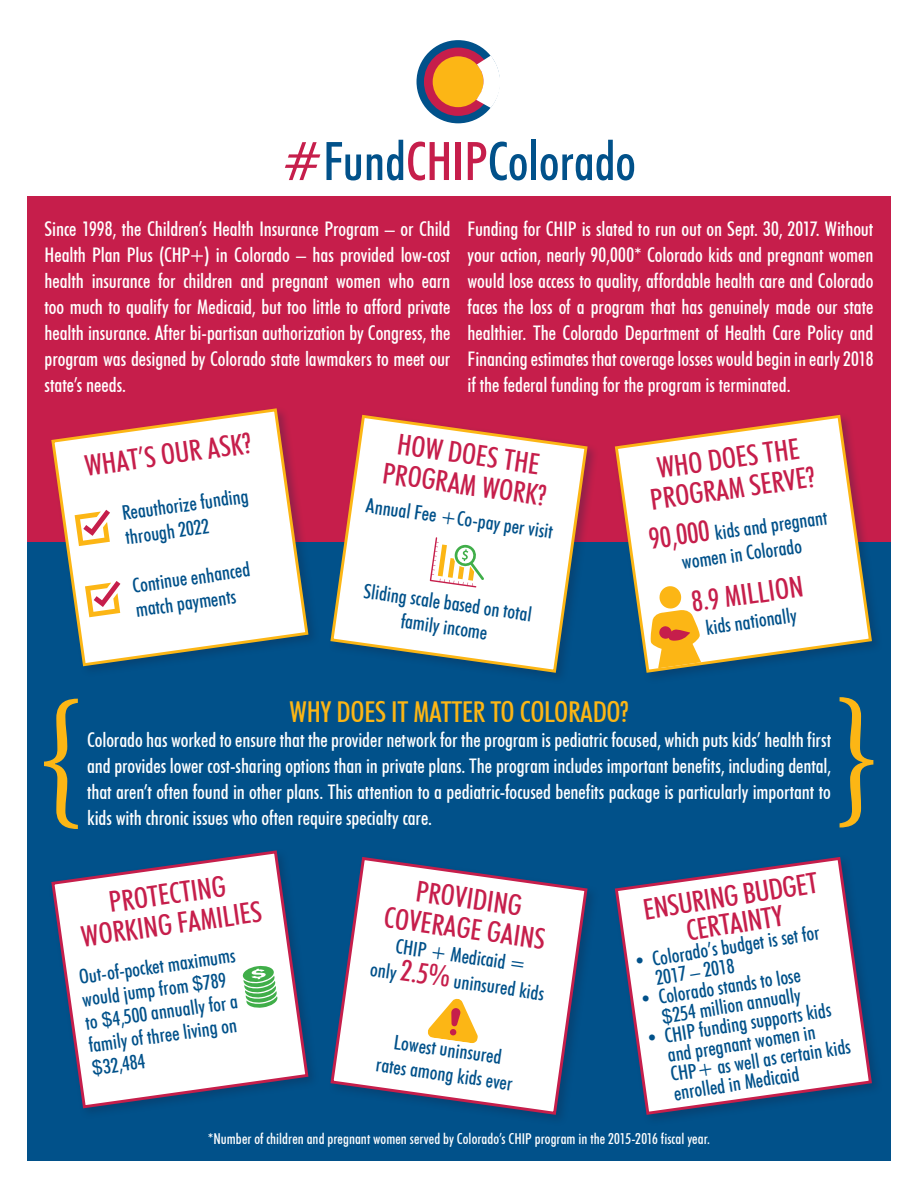
<style>
.page{position:relative;width:918px;height:1188px;background:#fff}
.page>*{position:absolute;margin:0;border:0;box-sizing:border-box;transform-origin:0 0}
.t1{font:148.5px "Minion Pro";color:#fcb615}
.t2{font:500 condensed 53.25px "Futura BT";color:#01518a}
.t3{font:500 condensed 28.8px/30.2px "Futura BT";color:#c61e4b;text-align:center}
.t4{font:500 condensed 28.8px "Futura BT";letter-spacing:-.01em;color:#fcb615}
.t5{font:500 condensed 20.1px/26px "Futura BT";letter-spacing:-.005em;color:#fff;text-align:justify}
.t6{font:500 condensed 20.1px/24.5px "Futura BT";color:#01518a}
.t7{font:500 condensed 15px "Futura BT";letter-spacing:.005em;color:#fff}
.s1{color:#c61e4b}
.s2{font-size:28.8px;color:#c61e4b}
.s3{font-family:"Arial";font-weight:400;font-stretch:normal}
</style>
<div class="page">
<div style="left:27px;top:245px;width:864px;height:916px;background:#01518a"></div>
<div style="left:27px;top:196px;width:864px;height:346px;background:#c61e4b"></div>
<div style="left:417px;top:40px;width:83px;height:83px;background:#01518a;border-radius:50%"></div>
<div style="left:424px;top:48px;width:68px;height:68px;background:#c61e4b;border-radius:50%"></div>
<div style="left:433px;top:56px;width:51px;height:51px;background:#fcb615;border-radius:50%"></div>
<svg style="left:476px;top:56px;width:24px;height:52px"></svg>
<div style="left:49px;top:406px;width:271px;height:271px;background:#122544;opacity:.3"></div>
<svg style="left:50px;top:407px;width:260px;height:261px"></svg>
<svg style="left:75px;top:510px;width:35px;height:36px"></svg>
<svg style="left:85px;top:581px;width:35px;height:36px"></svg>
<div style="left:612px;top:412px;width:271px;height:272px;background:#122544;opacity:.3"></div>
<svg style="left:613px;top:413px;width:261px;height:261px"></svg>
<div style="left:328px;top:412px;width:271px;height:272px;background:#122544;opacity:.3"></div>
<svg style="left:329px;top:413px;width:260px;height:261px"></svg>
<svg style="left:430px;top:537px;width:54px;height:51px;background:#ebe2c7"></svg>
<svg style="left:650px;top:585px;width:51px;height:83px;background:#f7c56d"></svg>
<svg style="left:51px;top:850px;width:259px;height:260px"></svg>
<svg style="left:614px;top:857px;width:260px;height:259px"></svg>
<svg style="left:330px;top:857px;width:259px;height:259px"></svg>
<svg style="left:427px;top:999px;width:51px;height:44px;background:#f9c877"></svg>
<svg style="left:242px;top:965px;width:36px;height:44px;background:#93d198"></svg>
<h2 class="t2" style="left:282px;top:129px;width:355px"><span class="s1">#</span>Fund<span class="s1">CHIP</span>Colorado</h2>
<p class="t5" style="left:45px;top:216px;width:407px">Since 1998, the Children’s Health Insurance Program – or Child Health Plan Plus (CHP+) in Colorado – has provided low-cost health insurance for children and pregnant women who earn too much to qualify for Medicaid, but too little to afford private health insurance. After bi-partisan authorization by Congress, the program was designed by Colorado state lawmakers to meet our state’s needs.</p>
<p class="t5" style="left:468px;top:216px;width:407px">Funding for CHIP is slated to run out on Sept. 30, 2017. Without your action, nearly 90,000* Colorado kids and pregnant women would lose access to quality, affordable health care and Colorado faces the loss of a program that has genuinely made our state healthier. The Colorado Department of Health Care Policy and Financing estimates that coverage losses would begin in early 2018 if the federal funding for the program is terminated.</p>
<h3 class="t3" style="left:83px;top:451px;width:169px;rotate:-8deg">WHAT’S OUR ASK?</h3>
<p class="t6" style="left:121px;top:501px;width:129px;rotate:-8deg">Reauthorize funding through 2022</p>
<p class="t6" style="left:131px;top:574px;width:120px;rotate:-8deg">Continue enhanced match payments</p>
<h3 class="t3" style="left:389px;top:428px;width:166px;rotate:8deg">HOW DOES THE<br>PROGRAM WORK?</h3>
<p class="t6" style="left:368px;top:493px;width:190px;rotate:8deg">Annual Fee +Co-pay per visit</p>
<p class="t6" style="left:365px;top:578px;width:171px;text-align:center;rotate:8deg">Sliding scale based on total family income</p>
<h3 class="t3" style="left:644px;top:455px;width:167px;rotate:-8deg">WHO DOES THE<br>PROGRAM SERVE?</h3>
<p class="t6" style="left:648px;top:530px;width:181px;text-align:center;rotate:-8deg"><span class="s2">90,000</span> kids and pregnant women in Colorado</p>
<h3 class="t3" style="left:690px;top:587px;width:114px;rotate:-8deg">8.9 MILLION</h3>
<p class="t6" style="left:704px;top:615px;width:93px;rotate:-8deg">kids nationally</p>
<h1 class="t1" style="left:34px;top:657px;width:53px">{</h1>
<h3 class="t4" style="left:290px;top:694px;width:340px">WHY DOES IT MATTER TO COLORADO?</h3>
<p class="t5" style="left:87px;top:727px;width:746px">Colorado has worked to ensure that the provider network for the program is pediatric focused, which puts kids’ health first and provides lower cost-sharing options than in private plans. The program includes important benefits, including dental, that aren’t often found in other plans. This attention to a pediatric-focused benefits package is particularly important to</p>
<p class="t5" style="left:87px;top:805px;width:347px">kids with chronic issues who often require specialty care.</p>
<h1 class="t1" style="left:883px;top:869px;width:53px;rotate:-180deg">{</h1>
<h3 class="t3" style="left:641px;top:896px;width:178px;line-height:27px;rotate:-9deg">ENSURING BUDGET<br>CERTAINTY</h3>
<h3 class="t3" style="left:75px;top:892px;width:184px;rotate:-8deg">PROTECTING<br>WORKING FAMILIES</h3>
<p class="t6" style="left:77px;top:965px;width:159px;line-height:23.1px;rotate:-8deg">Out-of-pocket maximums would jump from <span class="s3">$</span>789 to <span class="s3">$</span>4,500 annually for a family of three living on <span class="s3">$</span>32,484</p>
<h3 class="t3" style="left:391px;top:872px;width:164px;rotate:8deg">PROVIDING<br>COVERAGE GAINS</h3>
<p class="t6" style="left:651px;top:949px;width:170px;line-height:19.5px;text-indent:-19px;rotate:-9deg">• Colorado’s budget is set for<br>2017 – 2018</p>
<p class="t6" style="left:376px;top:930px;width:177px;line-height:26px;text-align:center;rotate:8deg">CHIP + Medicaid =<br>only <span class="s2">2.5%</span> uninsured kids</p>
<p class="t6" style="left:381px;top:1028px;width:139px;text-align:center;rotate:8deg">Lowest uninsured rates among kids ever</p>
<p class="t6" style="left:639px;top:990px;width:164px;line-height:19.5px;text-align:right;rotate:-9deg">• Colorado stands to lose <span class="s3">$</span>254 million annually</p>
<p class="t6" style="left:663px;top:1026px;width:184px;line-height:19.5px;text-indent:-19px;rotate:-9deg">• CHIP funding supports kids and pregnant women in<br>CHP+ as well as certain kids enrolled in Medicaid</p>
<p class="t7" style="left:208px;top:1130px;width:504px">*Number of children and pregnant women served by Colorado’s CHIP program in the 2015-2016 fiscal year.</p>
</div>
